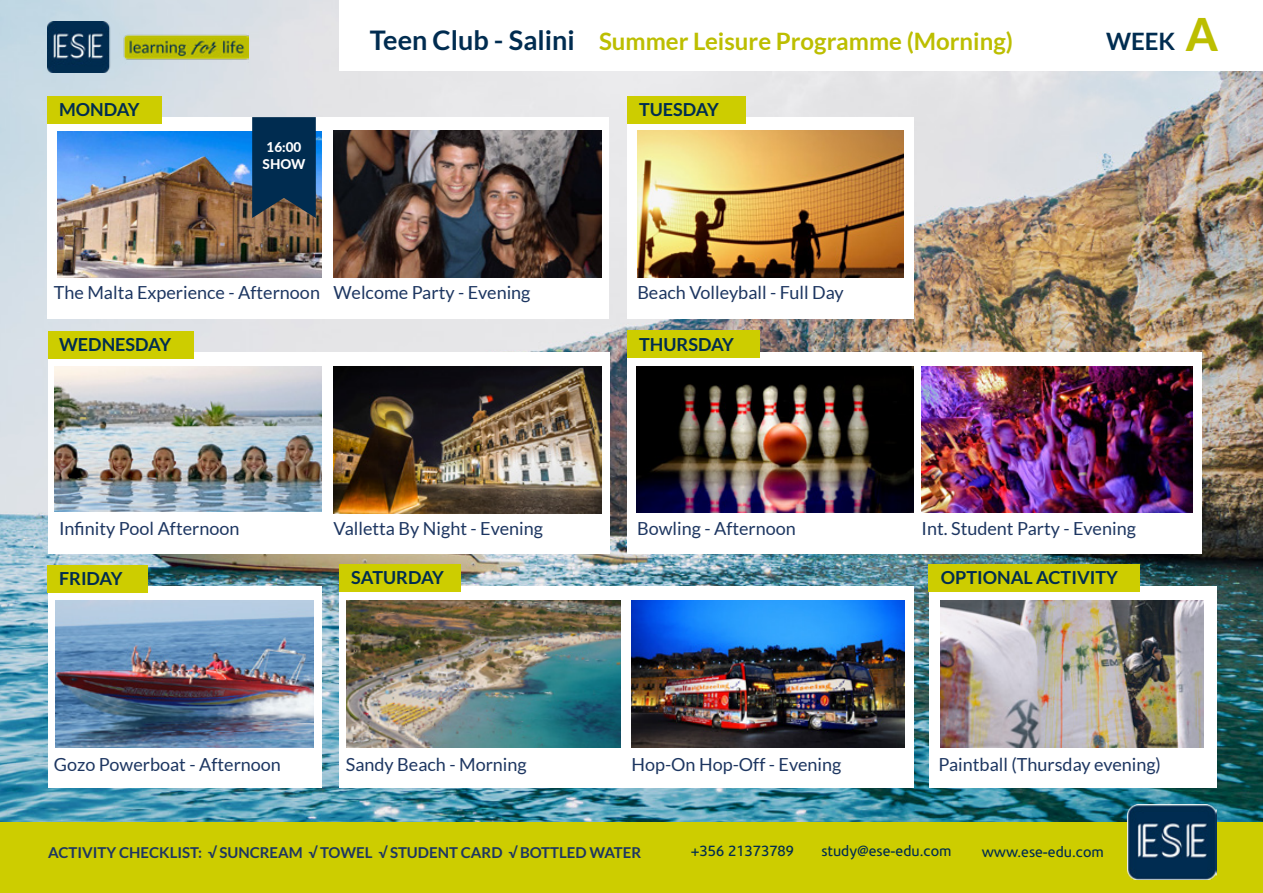
<style>
.page{position:relative;width:1263px;height:893px;background:#fff}
.page>*{position:absolute;margin:0;border:0;box-sizing:border-box;transform-origin:0 0}
.t1{font:700 24px "Lato";color:#bcbe00}
.t2{font:700 24px "Lato";color:#002c50}
.t3{font:18px "Lato";color:#1d3661}
.t4{font:700 18px "Lato";color:#002c50}
.t5{font:700 15px "Lato";color:#1d3661}
.t6{font:15px "Corisande";color:#002c50}
.t7{font:800 13.5px/16.2px "Lato";color:#fff}
.s1{font-size:27px;color:#002c50}
.s2{font-weight:800;font-size:45px;color:#bcbe00}
</style>
<div class="page">
<img style="left:0;top:1px;width:1263px;height:822px">
<div style="left:0;top:823px;width:1263px;height:70px;background:#cdcd00"></div>
<div style="left:48px;top:117px;width:561px;height:202px;background:#fff"></div>
<div style="left:627px;top:117px;width:287px;height:202px;background:#fff"></div>
<div style="left:48px;top:352px;width:562px;height:201px;background:#fff"></div>
<img style="left:54px;top:366px;width:267px;height:145px">
<div style="left:627px;top:352px;width:575px;height:201px;background:#fff"></div>
<img style="left:637px;top:131px;width:266px;height:146px">
<div style="left:339px;top:586px;width:575px;height:202px;background:#fff"></div>
<div style="left:48px;top:586px;width:273px;height:202px;background:#fff"></div>
<img style="left:347px;top:601px;width:273px;height:146px">
<div style="left:929px;top:586px;width:287px;height:202px;background:#fff"></div>
<img style="left:940px;top:600px;width:264px;height:148px">
<div style="left:47px;top:96px;width:114px;height:28px;background:#cdcd00"></div>
<div style="left:627px;top:96px;width:119px;height:28px;background:#cdcd00"></div>
<div style="left:48px;top:331px;width:146px;height:28px;background:#cdcd00"></div>
<div style="left:627px;top:331px;width:132px;height:27px;background:#cdcd00"></div>
<div style="left:47px;top:565px;width:101px;height:27px;background:#cdcd00"></div>
<div style="left:339px;top:564px;width:121px;height:28px;background:#cdcd00"></div>
<div style="left:929px;top:564px;width:211px;height:28px;background:#cdcd00"></div>
<img style="left:1127px;top:804px;width:89px;height:75px">
<img style="left:47px;top:21px;width:201px;height:52px">
<div style="left:339px;top:1px;width:924px;height:70px;background:#fff"></div>
<img style="left:58px;top:132px;width:263px;height:145px">
<img style="left:334px;top:131px;width:267px;height:146px">
<img style="left:334px;top:367px;width:267px;height:146px">
<img style="left:636px;top:366px;width:278px;height:147px">
<img style="left:56px;top:600px;width:258px;height:148px">
<img style="left:631px;top:600px;width:274px;height:147px">
<svg style="left:252px;top:117px;width:64px;height:101px;background:#0d314f"></svg>
<img style="left:922px;top:366px;width:270px;height:147px">
<h1 class="t1" style="left:370px;top:27px;width:644px"><span class="s1">Teen Club - Salini</span> Summer Leisure Programme (Morning)</h1>
<p class="t4" style="left:59px;top:99px;width:82px">MONDAY</p>
<p class="t4" style="left:639px;top:99px;width:81px">TUESDAY</p>
<p class="t7" style="left:263px;top:139px;width:44px">16:00<br>SHOW</p>
<p class="t3" style="left:54px;top:282px;width:478px">The Malta Experience - Afternoon Welcome Party - Evening</p>
<p class="t3" style="left:637px;top:282px;width:208px">Beach Volleyball - Full Day</p>
<p class="t4" style="left:59px;top:334px;width:114px">WEDNESDAY</p>
<p class="t4" style="left:639px;top:334px;width:96px">THURSDAY</p>
<h1 class="t2" style="left:1106px;top:28px;width:113px">WEEK <span class="s2">A</span></h1>
<p class="t3" style="left:59px;top:519px;width:182px">Infinity Pool Afternoon</p>
<p class="t3" style="left:334px;top:519px;width:211px">Valletta By Night - Evening</p>
<p class="t3" style="left:637px;top:519px;width:160px">Bowling - Afternoon</p>
<p class="t3" style="left:922px;top:519px;width:216px">Int. Student Party - Evening</p>
<p class="t4" style="left:59px;top:568px;width:65px">FRIDAY</p>
<p class="t4" style="left:351px;top:567px;width:94px">SATURDAY</p>
<p class="t4" style="left:941px;top:567px;width:179px">OPTIONAL ACTIVITY</p>
<p class="t3" style="left:54px;top:755px;width:229px">Gozo Powerboat - Afternoon</p>
<p class="t3" style="left:346px;top:755px;width:182px">Sandy Beach - Morning</p>
<p class="t3" style="left:631px;top:755px;width:211px">Hop-On Hop-Off - Evening</p>
<p class="t3" style="left:939px;top:755px;width:224px">Paintball (Thursday evening)</p>
<p class="t5" style="left:48px;top:844px;width:594px">ACTIVITY CHECKLIST: √ SUNCREAM √ TOWEL √ STUDENT CARD √ BOTTLED WATER</p>
<p class="t6" style="left:691px;top:843px;width:105px">+356 21373789</p>
<p class="t6" style="left:821px;top:843px;width:132px">study@ese-edu.com</p>
<p class="t6" style="left:982px;top:844px;width:124px">www.ese-edu.com</p>
</div>
